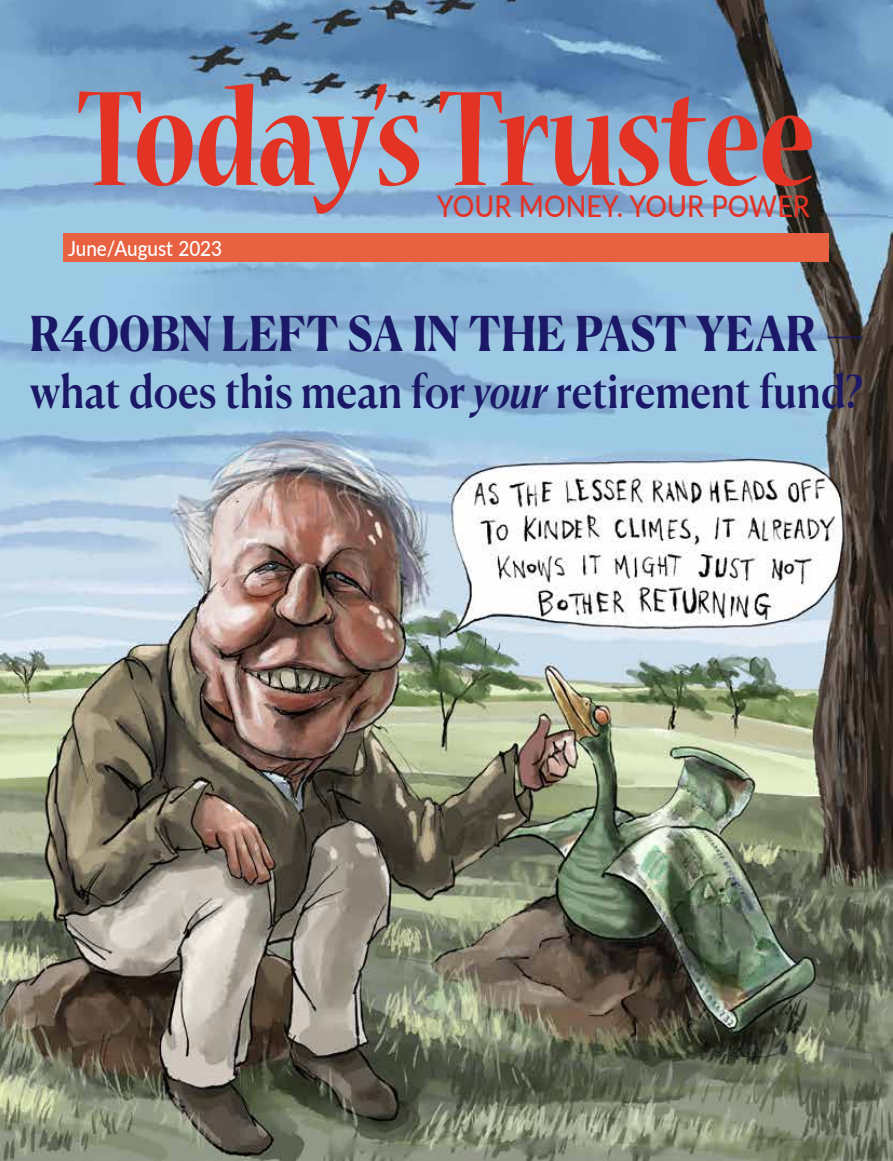
<style>
.page{position:relative;width:893px;height:1161px;background:#fff}
.page>*{position:absolute;margin:0;border:0;box-sizing:border-box;transform-origin:0 0}
.t1{font:700 condensed 150px "Nueva Std";letter-spacing:-.02em;color:#e33325}
.t2{font:700 48px "Canela Deck";color:#1b1967;scale:.9 1}
.t3{font:500 45px "Canela Deck";color:#1b1967;scale:.9 1}
.t4{font:500 30px "Lato";color:#e33325;scale:.9 1}
.t5{font:500 21px "Lato";color:#fff;scale:.9 1}
.s1{font-style:italic}
</style>
<div class="page">
<img style="left:0;top:0;width:893px;height:1161px">
<div style="left:64px;top:234px;width:765px;height:28px;background:#e86242"></div>
<h1 class="t1" style="left:77px;top:72px;width:740px">Today’s Trustee</h1>
<p class="t4" style="left:437px;top:184px;width:416px">YOUR MONEY. YOUR POWER</p>
<p class="t5" style="left:68px;top:234px;width:173px">June/August 2023</p>
<p class="t2" style="left:29px;top:292px;width:928px">R400BN LEFT SA IN THE PAST YEAR —</p>
<p class="t3" style="left:30px;top:353px;width:927px">what does this mean for <span class="s1">your</span> retirement fund?</p>
</div>
